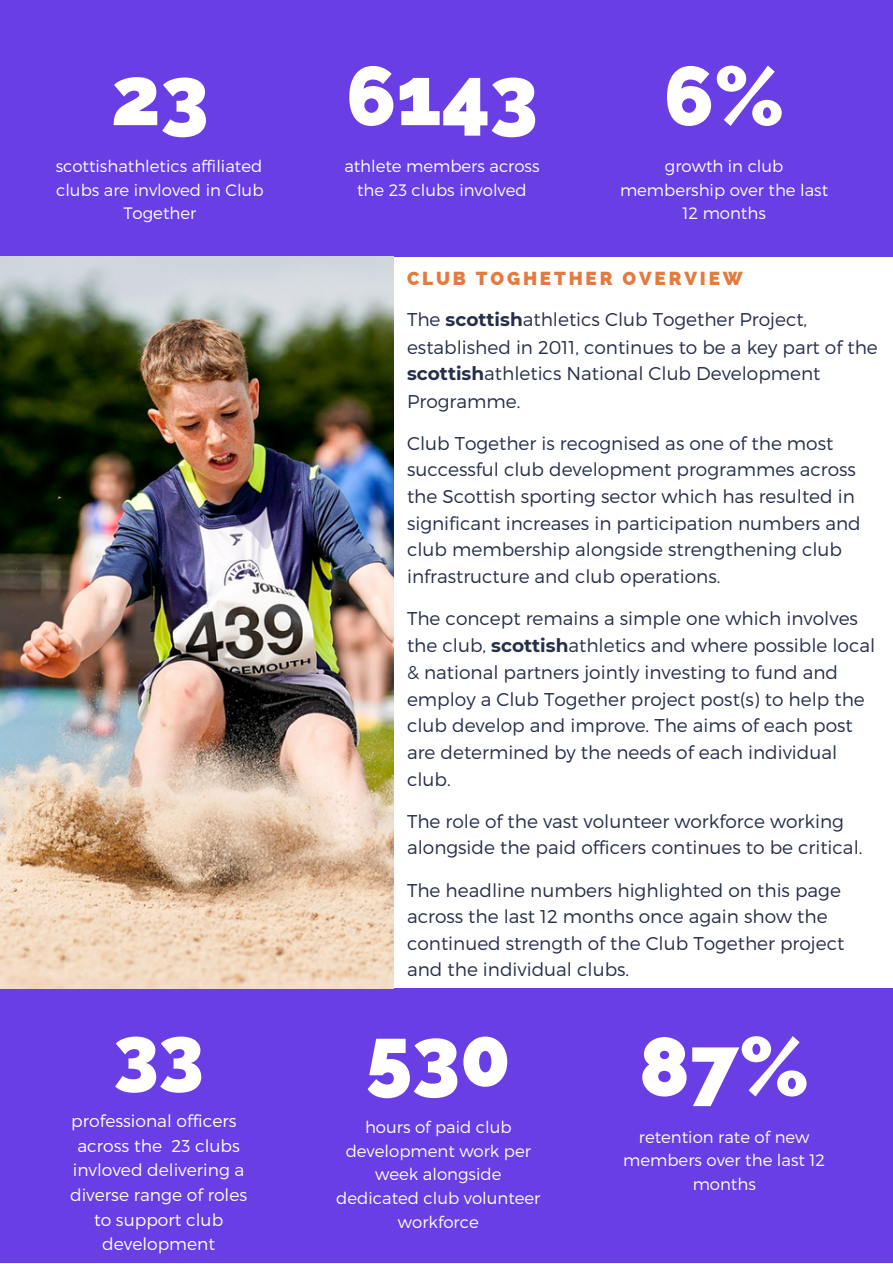
<style>
.page{position:relative;width:893px;height:1264px;background:#fff}
.page>*{position:absolute;margin:0;border:0;box-sizing:border-box;transform-origin:0 0}
.t1{font:800 82.65px "Raleway";color:#fff}
.t2{font:800 77.7px "Raleway";color:#fff}
.t3{font:800 18.9px "Raleway";letter-spacing:.15em;color:#e57a3e}
.t4{font:300 18.45px/26.5px "Montserrat";color:#252e4a}
.t5{font:300 17.1px/24.6px "Montserrat";color:#fff;text-align:center}
.t6{font:300 16.5px/23.5px "Montserrat";color:#fff;text-align:center}
.s1{font-weight:700}
</style>
<div class="page">
<div style="left:0;top:988px;width:892px;height:274px;background:#693ee5"></div>
<div style="left:0;top:0;width:892px;height:256px;background:#693ee5"></div>
<img style="left:0;top:256px;width:393px;height:732px">
<p class="t1" style="left:111px;top:47px;width:99px">23</p>
<p class="t6" style="left:56px;top:154px;width:209px">scottishathletics affiliated clubs are invloved in Club<br>Together</p>
<p class="t2" style="left:114px;top:1008px;width:92px">33</p>
<p class="t5" style="left:70px;top:1108px;width:178px">professional officers across the 23 clubs invloved delivering a diverse range of roles to support club development</p>
<p class="t1" style="left:346px;top:47px;width:193px">6143</p>
<p class="t6" style="left:344px;top:154px;width:197px">athlete members across the 23 clubs involved</p>
<p class="t1" style="left:663px;top:47px;width:122px">6%</p>
<p class="t6" style="left:620px;top:154px;width:210px">growth in club membership over the last<br>12 months</p>
<p class="t3" style="left:407px;top:268px;width:337px">CLUB TOGHETHER OVERVIEW</p>
<p class="t4" style="left:407px;top:305px;width:472px;line-height:27.2px">The <span class="s1">scottish</span>athletics Club Together Project, established in 2011, continues to be a key part of the <span class="s1">scottish</span>athletics National Club Development Programme.</p>
<p class="t4" style="left:407px;top:429px;width:455px">Club Together is recognised as one of the most successful club development programmes across the Scottish sporting sector which has resulted in significant increases in participation numbers and club membership alongside strengthening club infrastructure and club operations.</p>
<p class="t4" style="left:407px;top:604px;width:469px">The concept remains a simple one which involves the club, <span class="s1">scottish</span>athletics and where possible local &amp; national partners jointly investing to fund and employ a Club Together project post(s) to help the club develop and improve. The aims of each post are determined by the needs of each individual club.</p>
<p class="t4" style="left:407px;top:807px;width:457px">The role of the vast volunteer workforce working alongside the paid officers continues to be critical.</p>
<p class="t4" style="left:407px;top:875px;width:439px">The headline numbers highlighted on this page across the last 12 months once again show the continued strength of the Club Together project and the individual clubs.</p>
<p class="t1" style="left:366px;top:1008px;width:146px">530</p>
<p class="t6" style="left:336px;top:1114px;width:205px">hours of paid club development work per week alongside dedicated club volunteer workforce</p>
<p class="t1" style="left:639px;top:1017px;width:172px">87%</p>
<p class="t6" style="left:623px;top:1124px;width:203px">retention rate of new members over the last 12 months</p>
</div>
